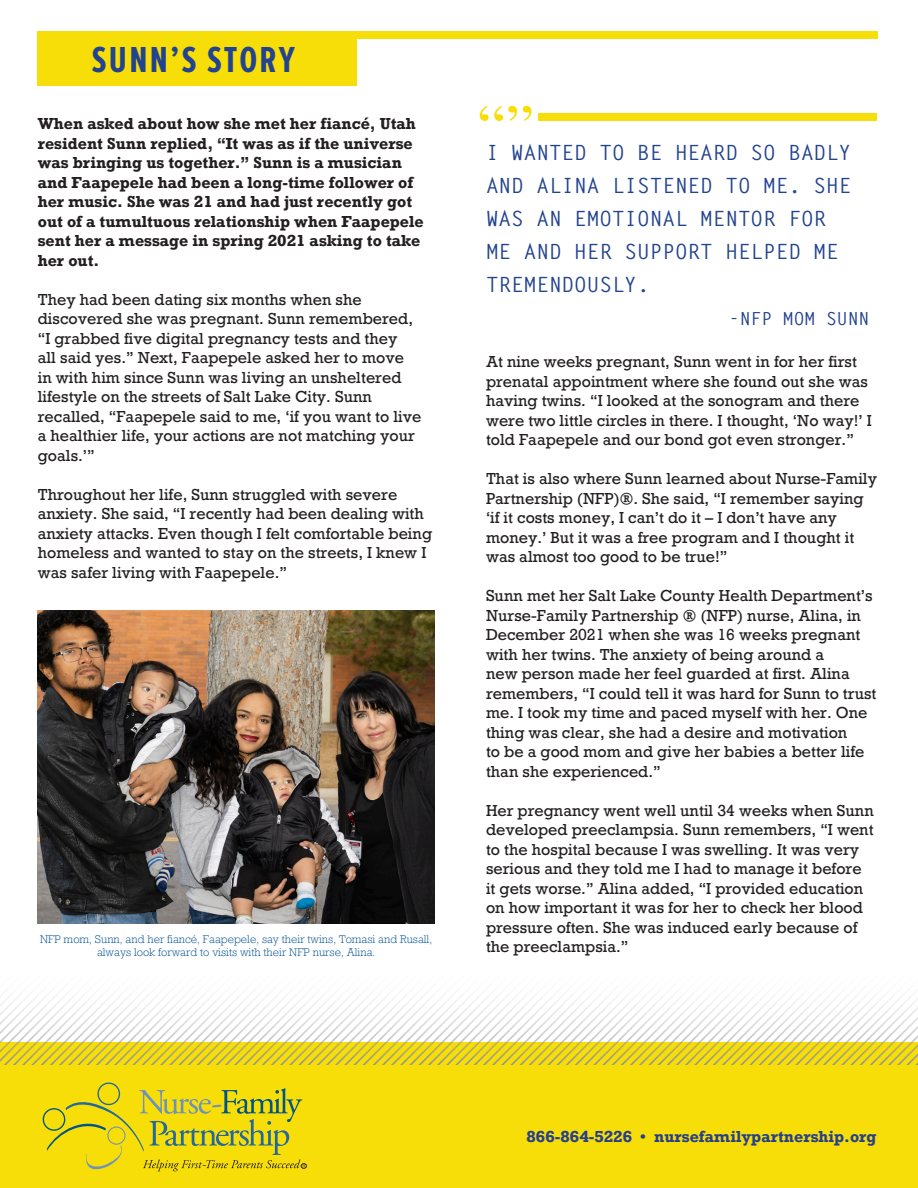
<style>
.page{position:relative;width:918px;height:1188px;background:#fff}
.page>*{position:absolute;margin:0;border:0;box-sizing:border-box;transform-origin:0 0}
.t1{font:700 37.5px "Proxima Nova Ex Cn";letter-spacing:.06em;color:#22438f}
.t2{font:700 21px/33px "Letter Gothic Std";color:#22438f}
.t3{font:700 18px "Letter Gothic Std";color:#22438f}
.t4{font:15px/19.5px "Rockwell Nova";color:#231f20}
.t5{font:700 15px/19.5px "Rockwell Nova";color:#231f20}
.t6{font:700 15px "Rockwell Nova";color:#253f8e}
.body_copy_1{font:300 10.5px/13.5px "Rockwell Nova";color:#095695;text-align:center}
</style>
<div class="page">
<div style="left:0;top:1042px;width:918px;height:146px;background:#f8de08"></div>
<svg style="left:42px;top:1082px;width:265px;height:89px"></svg>
<div style="left:38px;top:31px;width:840px;height:8px;background:#f8de08"></div>
<div style="left:38px;top:39px;width:319px;height:46px;background:#f8de08"></div>
<svg style="left:0;top:997px;width:203px;height:68px"></svg>
<svg style="left:221px;top:997px;width:295px;height:68px"></svg>
<svg style="left:516px;top:997px;width:402px;height:68px"></svg>
<img style="left:38px;top:610px;width:397px;height:313px">
<div style="left:539px;top:113px;width:338px;height:8px;background:#f8de08"></div>
<svg style="left:480px;top:106px;width:52px;height:15px"></svg>
<p class="t1" style="left:92px;top:42px;width:204px">SUNN’S STORY</p>
<p class="t5" style="left:38px;top:114px;width:387px">When asked about how she met her fiancé, Utah resident Sunn replied, “It was as if the universe was bringing us together.” Sunn is a musician and Faapepele had been a long-time follower of her music. She was 21 and had just recently got out of a tumultuous relationship when Faapepele sent her a message in spring 2021 asking to take her out.</p>
<p class="t4" style="left:38px;top:290px;width:385px">They had been dating six months when she discovered she was pregnant. Sunn remembered, “I grabbed five digital pregnancy tests and they<br>all said yes.” Next, Faapepele asked her to move in with him since Sunn was living an unsheltered lifestyle on the streets of Salt Lake City. Sunn recalled, “Faapepele said to me, ‘if you want to live a healthier life, your actions are not matching your goals.’”</p>
<p class="t4" style="left:38px;top:485px;width:396px">Throughout her life, Sunn struggled with severe anxiety. She said, “I recently had been dealing with anxiety attacks. Even though I felt comfortable being homeless and wanted to stay on the streets, I knew I was safer living with Faapepele.”</p>
<p class="body_copy_1" style="left:40px;top:932px;width:393px">NFP mom, Sunn, and her fiancé, Faapepele, say their twins, Tomasi and Rusall, always look forward to visits with their NFP nurse, Alina.</p>
<p class="t2" style="left:486px;top:137px;width:367px">I WANTED TO BE HEARD SO BADLY<br>AND ALINA LISTENED TO ME. SHE<br>WAS AN EMOTIONAL MENTOR FOR<br>ME AND HER SUPPORT HELPED ME<br>TREMENDOUSLY.</p>
<p class="t3" style="left:729px;top:308px;width:142px">-NFP MOM SUNN</p>
<p class="t4" style="left:486px;top:352px;width:387px">At nine weeks pregnant, Sunn went in for her first prenatal appointment where she found out she was having twins. “I looked at the sonogram and there were two little circles in there. I thought, ‘No way!’ I told Faapepele and our bond got even stronger.”</p>
<p class="t4" style="left:486px;top:469px;width:393px">That is also where Sunn learned about Nurse-Family Partnership (NFP)®. She said, “I remember saying ‘if it costs money, I can’t do it – I don’t have any money.’ But it was a free program and I thought it was almost too good to be true!”</p>
<p class="t4" style="left:486px;top:586px;width:392px">Sunn met her Salt Lake County Health Department’s Nurse-Family Partnership ® (NFP) nurse, Alina, in December 2021 when she was 16 weeks pregnant with her twins. The anxiety of being around a<br>new person made her feel guarded at first. Alina remembers, “I could tell it was hard for Sunn to trust me. I took my time and paced myself with her. One thing was clear, she had a desire and motivation<br>to be a good mom and give her babies a better life than she experienced.”</p>
<p class="t4" style="left:486px;top:801px;width:389px">Her pregnancy went well until 34 weeks when Sunn developed preeclampsia. Sunn remembers, “I went to the hospital because I was swelling. It was very serious and they told me I had to manage it before it gets worse.” Alina added, “I provided education on how important it was for her to check her blood pressure often. She was induced early because of the preeclampsia.”</p>
<p class="t6" style="left:526px;top:1127px;width:352px">866-864-5226 • nursefamilypartnership.org</p>
</div>
